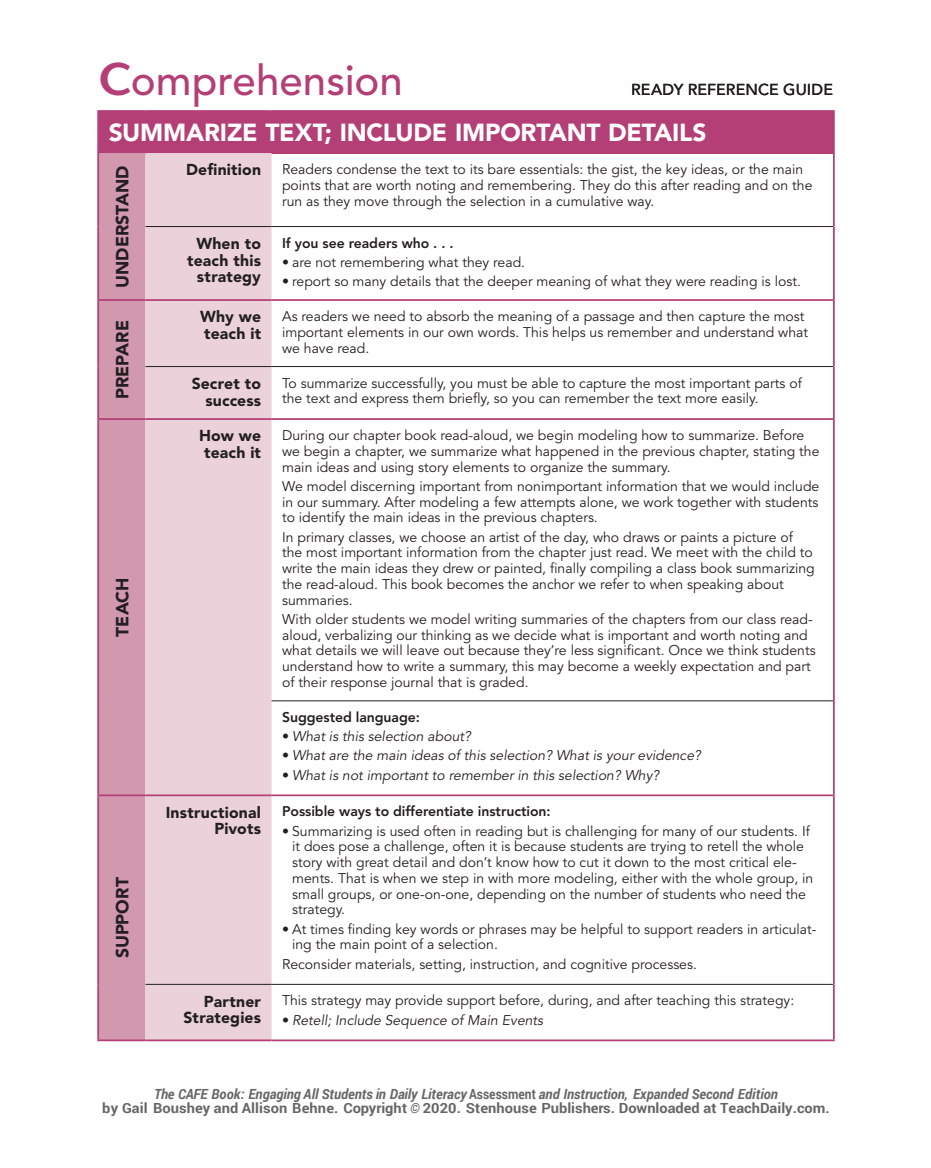
<style>
.page{position:relative;width:931px;height:1168px;background:#fff}
.page>*{position:absolute;margin:0;border:0;box-sizing:border-box;transform-origin:0 0}
.t1{font:500 42px "Avenir LT Std";color:#b43e76}
.t2{font:900 24.5px "Avenir LT Std";letter-spacing:-.01em;color:#fff}
.t3{font:900 17.5px "Avenir LT Std";color:#231f20}
.t4{font:900 15.75px/16.6px "Avenir LT Std";letter-spacing:.01em;color:#231f20;text-align:right}
.t5{font:500 15.75px "Avenir LT Std";letter-spacing:.01em;color:#231f20}
.t6{font:14px/15.8px "Avenir LT Std";color:#231f20}
.t7{font:700 14px/14px "Roboto";color:#666;text-align:center;scale:.86 1}
.t8{font:italic 14px "Avenir LT Std";color:#231f20}
.t9{font:800 14px "Avenir LT Std";letter-spacing:-.005em;color:#231f20}
.s1{font-family:"Ottomat OT";font-weight:700;font-size:47.25px}
.s2{font-style:normal}
.s3{font-style:italic}
.s4{font-style:inherit}
</style>
<div class="page">
<div style="left:98px;top:111px;width:735px;height:42px;background:#b43e76"></div>
<div style="left:99px;top:153px;width:46px;height:886px;background:#d298ad"></div>
<div style="left:145px;top:153px;width:126px;height:886px;background:#ebd2da"></div>
<hr style="left:145px;top:226px;width:126px;height:1px;background:#231f20">
<hr style="left:271px;top:226px;width:561px;height:1px;background:#231f20">
<hr style="left:145px;top:366px;width:126px;height:1px;background:#231f20">
<hr style="left:271px;top:366px;width:561px;height:1px;background:#231f20">
<hr style="left:271px;top:700px;width:561px;height:1px;background:#231f20">
<hr style="left:145px;top:984px;width:126px;height:1px;background:#231f20">
<hr style="left:271px;top:984px;width:561px;height:1px;background:#231f20">
<hr style="left:97px;top:299px;width:48px;height:2px;background:#b43e76">
<hr style="left:145px;top:299px;width:126px;height:2px;background:#b43e76">
<hr style="left:271px;top:299px;width:563px;height:2px;background:#b43e76">
<hr style="left:97px;top:418px;width:48px;height:2px;background:#b43e76">
<hr style="left:145px;top:418px;width:126px;height:2px;background:#b43e76">
<hr style="left:271px;top:418px;width:563px;height:2px;background:#b43e76">
<hr style="left:97px;top:794px;width:48px;height:2px;background:#b43e76">
<hr style="left:145px;top:794px;width:126px;height:2px;background:#b43e76">
<hr style="left:271px;top:794px;width:563px;height:2px;background:#b43e76">
<hr style="left:97px;top:110px;width:48px;height:2px;background:#b43e76">
<hr style="left:97px;top:112px;width:2px;height:41px;background:#b43e76">
<hr style="left:145px;top:110px;width:126px;height:2px;background:#b43e76">
<hr style="left:271px;top:110px;width:563px;height:2px;background:#b43e76">
<hr style="left:832px;top:112px;width:2px;height:41px;background:#b43e76">
<hr style="left:97px;top:153px;width:2px;height:74px;background:#b43e76">
<hr style="left:97px;top:227px;width:2px;height:72px;background:#b43e76">
<hr style="left:832px;top:153px;width:2px;height:74px;background:#b43e76">
<hr style="left:832px;top:227px;width:2px;height:72px;background:#b43e76">
<hr style="left:97px;top:301px;width:2px;height:66px;background:#b43e76">
<hr style="left:97px;top:367px;width:2px;height:51px;background:#b43e76">
<hr style="left:832px;top:301px;width:2px;height:66px;background:#b43e76">
<hr style="left:832px;top:367px;width:2px;height:51px;background:#b43e76">
<hr style="left:97px;top:420px;width:2px;height:281px;background:#b43e76">
<hr style="left:97px;top:701px;width:2px;height:93px;background:#b43e76">
<hr style="left:832px;top:420px;width:2px;height:281px;background:#b43e76">
<hr style="left:832px;top:701px;width:2px;height:93px;background:#b43e76">
<hr style="left:97px;top:796px;width:2px;height:188px;background:#b43e76">
<hr style="left:97px;top:984px;width:2px;height:55px;background:#b43e76">
<hr style="left:97px;top:1039px;width:48px;height:2px;background:#b43e76">
<hr style="left:832px;top:796px;width:2px;height:188px;background:#b43e76">
<hr style="left:832px;top:984px;width:2px;height:55px;background:#b43e76">
<hr style="left:145px;top:1039px;width:126px;height:2px;background:#b43e76">
<hr style="left:271px;top:1039px;width:563px;height:2px;background:#b43e76">
<h1 class="t1" style="left:98px;top:56px;width:306px"><span class="s1">C</span>omprehension</h1>
<p class="t5" style="left:630px;top:81px;width:203px">READY REFERENCE GUIDE</p>
<h2 class="t2" style="left:109px;top:118px;width:599px">SUMMARIZE TEXT; INCLUDE IMPORTANT DETAILS</h2>
<p class="t3" style="left:112px;top:288px;width:124px;rotate:-90deg">UNDERSTAND</p>
<p class="t4" style="left:186px;top:162px;width:76px">Definition</p>
<p class="t6" style="left:282px;top:162px;width:531px">Readers condense the text to its bare essentials: the gist, the key ideas, or the main points that are worth noting and remembering. They do this after reading and on the run as they move through the selection in a cumulative way.</p>
<p class="t4" style="left:187px;top:235px;width:75px">When to teach this strategy</p>
<p class="t9" style="left:282px;top:234px;width:173px">If you see readers who . . .</p>
<p class="t6" style="left:282px;top:255px;width:244px">• are not remembering what they read.</p>
<p class="t6" style="left:282px;top:274px;width:520px">• report so many details that the deeper meaning of what they were reading is lost.</p>
<p class="t3" style="left:112px;top:399px;width:80px;rotate:-90deg">PREPARE</p>
<p class="t4" style="left:200px;top:309px;width:62px;text-align:left">Why we teach it</p>
<p class="t6" style="left:282px;top:309px;width:527px">As readers we need to absorb the meaning of a passage and then capture the most important elements in our own words. This helps us remember and understand what we have read.</p>
<p class="t4" style="left:191px;top:375px;width:71px">Secret to success</p>
<p class="t6" style="left:282px;top:375px;width:521px">To summarize successfully, you must be able to capture the most important parts of the text and express them briefly, so you can remember the text more easily.</p>
<p class="t3" style="left:112px;top:637px;width:60px;rotate:-90deg">TEACH</p>
<p class="t3" style="left:112px;top:958px;width:82px;rotate:-90deg">SUPPORT</p>
<p class="t4" style="left:199px;top:428px;width:63px;text-align:center">How we teach it</p>
<p class="t6" style="left:282px;top:428px;width:538px">During our chapter book read-aloud, we begin modeling how to summarize. Before we begin a chapter, we summarize what happened in the previous chapter, stating the main ideas and using story elements to organize the summary.</p>
<p class="t6" style="left:282px;top:479px;width:538px;text-align:justify">We model discerning important from nonimportant information that we would include in our summary. After modeling a few attempts alone, we work together with students to identify the main ideas in the previous chapters.</p>
<p class="t6" style="left:282px;top:529px;width:534px">In primary classes, we choose an artist of the day, who draws or paints a picture of the most important information from the chapter just read. We meet with the child to write the main ideas they drew or painted, finally compiling a class book summarizing the read-aloud. This book becomes the anchor we refer to when speaking about summaries.</p>
<p class="t6" style="left:282px;top:612px;width:535px">With older students we model writing summaries of the chapters from our class read&shy;aloud, verbalizing our thinking as we decide what is important and worth noting and what details we will leave out because they’re less significant. Once we think students understand how to write a summary, this may become a weekly expectation and part of their response journal that is graded.</p>
<p class="t9" style="left:282px;top:709px;width:139px">Suggested language:</p>
<p class="t8" style="left:282px;top:728px;width:190px"><span class="s2">•</span> What is this selection about?</p>
<p class="t8" style="left:282px;top:747px;width:420px"><span class="s2">•</span> What are the main ideas of this selection? What is your evidence?</p>
<p class="t8" style="left:282px;top:767px;width:378px"><span class="s2">•</span> What is not important to remember in this selection? Why?</p>
<p class="t4" style="left:166px;top:804px;width:97px">Instructional<br>Pivots</p>
<p class="t9" style="left:282px;top:803px;width:270px">Possible ways to differentiate instruction:</p>
<p class="t6" style="left:292px;top:823px;width:522px;text-indent:-10px">• Summarizing is used often in reading but is challenging for many of our students. If it does pose a challenge, often it is because students are trying to retell the whole story with great detail and don’t know how to cut it down to the most critical ele&shy;ments. That is when we step in with more modeling, either with the whole group, in small groups, or one-on-one, depending on the number of students who need the strategy.</p>
<p class="t6" style="left:292px;top:921px;width:525px;text-indent:-10px">• At times finding key words or phrases may be helpful to support readers in articulat&shy;ing the main point of a selection.</p>
<p class="t6" style="left:282px;top:956px;width:416px">Reconsider materials, setting, instruction, and cognitive processes.</p>
<p class="t4" style="left:183px;top:993px;width:79px">Partner<br>Strategies</p>
<p class="t6" style="left:282px;top:993px;width:513px">This strategy may provide support before, during, and after teaching this strategy:</p>
<p class="t8" style="left:282px;top:1012px;width:262px"><span class="s2">•</span> Retell; Include Sequence of Main Events</p>
<p class="t7" style="left:102px;top:1086px;width:847px"><span class="s3">The CAFE Book: Engaging All Students in Daily Literacy</span> Assessment <span class="s3">and Instruction, Expanded Second Edition<br></span>by Gail Boushey and Allison Behne. Copyright <span class="s3">©</span> 2020. Stenhouse Publishers. Downloaded at <span class="s4">TeachDaily</span>.com.</p>
</div>
